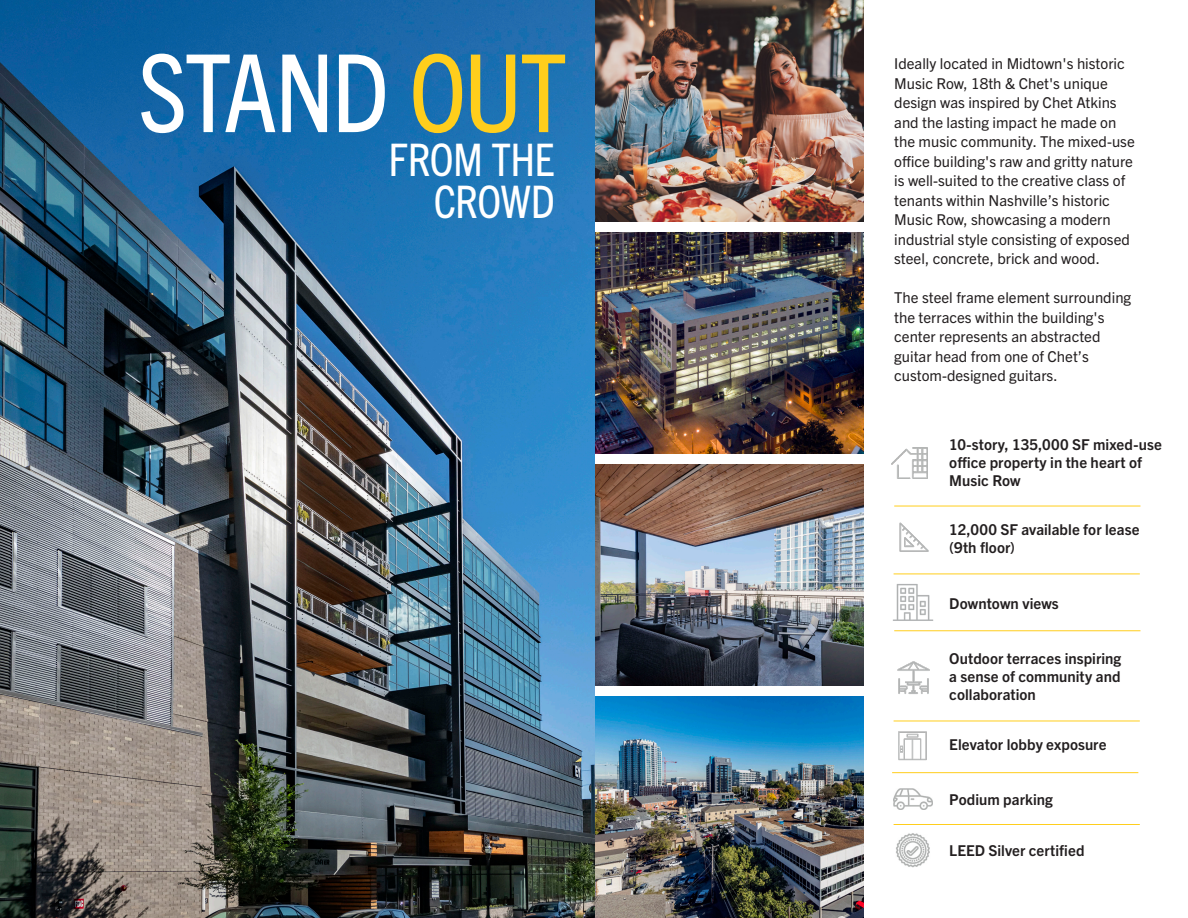
<style>
.page{position:relative;width:1188px;height:918px;background:#fff}
.page>*{position:absolute;margin:0;border:0;box-sizing:border-box;transform-origin:0 0}
.t1{font:condensed 108px "Trade Gothic Next LT Pro";letter-spacing:-.025em;color:#fff}
.t2{font:condensed 45px/42px "Trade Gothic Next LT Pro";letter-spacing:-.015em;color:#fff;text-align:right}
.t3{font:15px/19.5px "Trade Gothic Next LT Pro";color:#231f20}
.t4{font:700 15px/18px "Trade Gothic Next LT Pro";letter-spacing:.005em;color:#231f20}
.s1{color:#ffce1c}
</style>
<div class="page">
<img style="left:594px;top:696px;width:269px;height:222px">
<img style="left:594px;top:232px;width:269px;height:222px">
<img style="left:594px;top:465px;width:270px;height:221px">
<img style="left:594px;top:0;width:270px;height:222px">
<img style="left:0;top:0;width:594px;height:918px">
<img style="left:892px;top:584px;width:42px;height:37px">
<img style="left:894px;top:788px;width:39px;height:21px">
<img style="left:898px;top:731px;width:29px;height:30px">
<img style="left:897px;top:661px;width:33px;height:33px">
<img style="left:899px;top:522px;width:30px;height:30px">
<img style="left:891px;top:448px;width:36px;height:31px">
<hr style="left:894px;top:506px;width:246px;height:1px;background:#ffce1c">
<hr style="left:894px;top:574px;width:246px;height:1px;background:#ffce1c">
<hr style="left:894px;top:630px;width:246px;height:1px;background:#ffce1c">
<hr style="left:894px;top:721px;width:246px;height:1px;background:#ffce1c">
<hr style="left:892px;top:772px;width:246px;height:1px;background:#ffce1c">
<hr style="left:894px;top:824px;width:246px;height:1px;background:#ffce1c">
<img style="left:896px;top:833px;width:34px;height:35px">
<p class="t1" style="left:138px;top:19px;width:430px">STAND <span class="s1">OUT</span></p>
<p class="t2" style="left:389px;top:136px;width:168px">FROM THE<br>CROWD</p>
<p class="t3" style="left:894px;top:53px;width:242px">Ideally located in Midtown's historic Music Row, 18th &amp; Chet's unique design was inspired by Chet Atkins and the lasting impact he made on the music community. The mixed-use office building's raw and gritty nature is well-suited to the creative class of tenants within Nashville’s historic Music Row, showcasing a modern industrial style consisting of exposed steel, concrete, brick and wood.</p>
<p class="t3" style="left:894px;top:287px;width:239px">The steel frame element surrounding the terraces within the building's center represents an abstracted guitar head from one of Chet’s custom-designed guitars.</p>
<p class="t4" style="left:949px;top:434px;width:214px">10-story, 135,000 SF mixed-use office property in the heart of<br>Music Row</p>
<p class="t4" style="left:949px;top:520px;width:192px">12,000 SF available for lease (9th floor)</p>
<p class="t4" style="left:949px;top:593px;width:111px">Downtown views</p>
<p class="t4" style="left:949px;top:649px;width:174px;text-align:justify">Outdoor terraces inspiring a sense of community and collaboration</p>
<p class="t4" style="left:949px;top:734px;width:159px">Elevator lobby exposure</p>
<p class="t4" style="left:949px;top:790px;width:105px">Podium parking</p>
<p class="t4" style="left:949px;top:841px;width:137px">LEED Silver certified</p>
</div>
